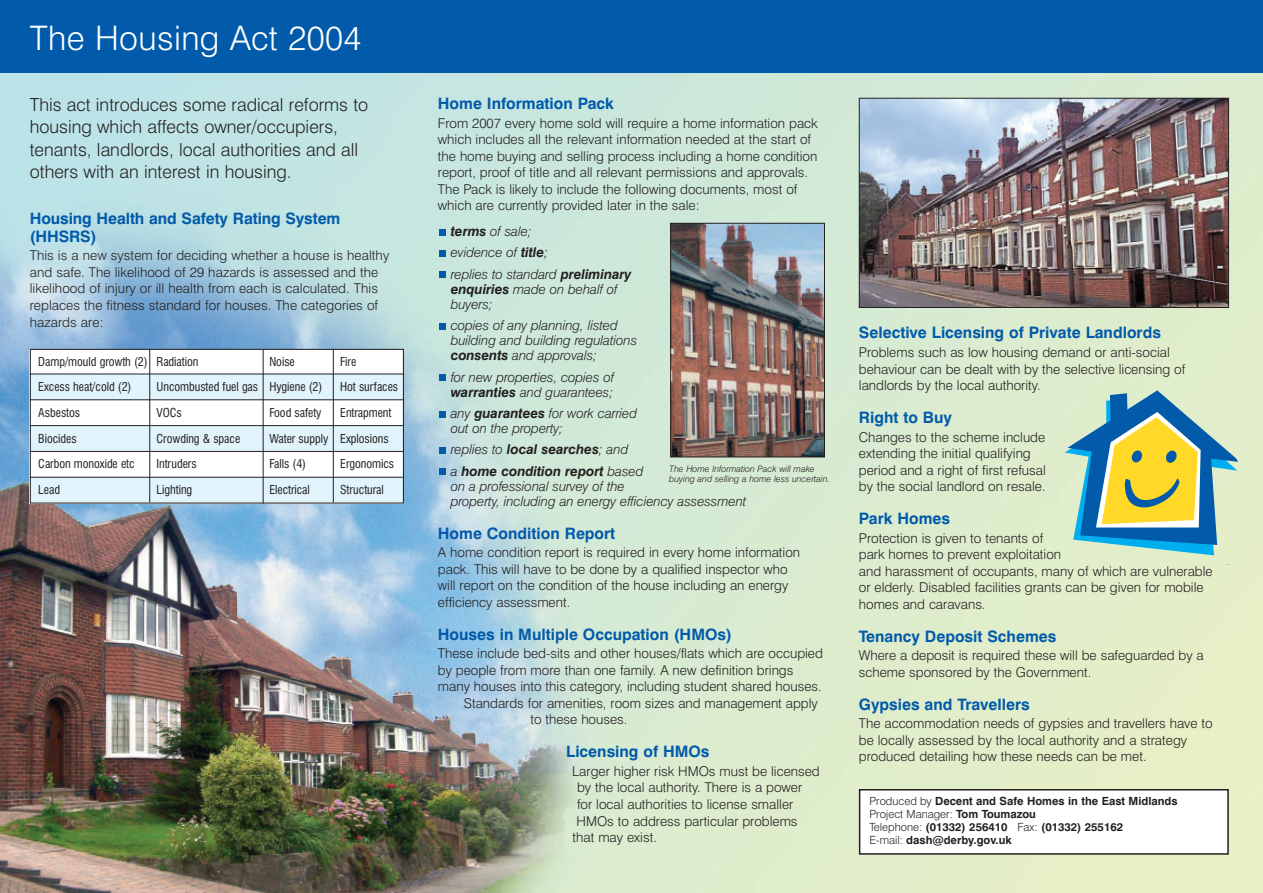
<style>
.page{position:relative;width:1263px;height:893px;background:#fff}
.page>*{position:absolute;margin:0;border:0;box-sizing:border-box;transform-origin:0 0}
.t1{font:300 33.75px "Swiss 721 BT";letter-spacing:.01em;color:#fff}
.t2{font:300 18px/22.5px "Swiss 721 BT";color:#231f20}
.t3{font:700 15.75px/18px "Swiss 721 BT";color:#015aaa}
.t4{font:300 13.5px/16.5px "Swiss 721 BT";color:#231f20}
.t5{font:italic 300 13.5px/15px "Swiss 721 BT";letter-spacing:-.005em;color:#231f20}
.t6{font:italic 700 13.5px/21.5px "Swiss 721 BT";letter-spacing:-.005em;color:#231f20}
.t7{font:condensed 12px "Swiss 721 BT";letter-spacing:-.005em;color:#231f20}
.t8{font:700 11.25px/12.8px "Swiss 721 BT";color:#231f20}
.t9{font:italic 300 9px/10.5px "Swiss 721 BT";color:#231f20}
.s1{font-weight:700}
.s2{font-weight:300}
</style>
<div class="page">
<img style="left:1px;top:72px;width:1262px;height:820px">
<div style="left:30px;top:349px;width:374px;height:154px;background:#fff"></div>
<div style="left:30px;top:426px;width:373px;height:25px;background:#e1f4fc"></div>
<div style="left:30px;top:477px;width:373px;height:25px;background:#e1f4fc"></div>
<div style="left:30px;top:374px;width:373px;height:26px;background:#e1f4fc"></div>
<div style="left:860px;top:789px;width:368px;height:64px;background:#fff"></div>
<div style="left:859px;top:789px;width:370px;height:65px;border:2px solid #231f20"></div>
<div style="left:1px;top:0;width:1262px;height:72px;background:#015aaa"></div>
<div style="left:439px;top:468px;width:7px;height:7px;background:#015aaa"></div>
<div style="left:439px;top:447px;width:7px;height:6px;background:#015aaa"></div>
<div style="left:439px;top:411px;width:7px;height:6px;background:#015aaa"></div>
<div style="left:439px;top:374px;width:7px;height:7px;background:#015aaa"></div>
<div style="left:439px;top:323px;width:7px;height:6px;background:#015aaa"></div>
<div style="left:439px;top:272px;width:7px;height:6px;background:#015aaa"></div>
<div style="left:439px;top:250px;width:7px;height:6px;background:#015aaa"></div>
<div style="left:439px;top:229px;width:7px;height:6px;background:#015aaa"></div>
<img style="left:861px;top:100px;width:366px;height:206px">
<div style="left:859px;top:98px;width:370px;height:210px;border:1px solid #231f20"></div>
<hr style="left:30px;top:373px;width:373px;height:1px;background:#231f20">
<hr style="left:30px;top:399px;width:373px;height:1px;background:#231f20">
<hr style="left:30px;top:425px;width:373px;height:1px;background:#231f20">
<hr style="left:30px;top:451px;width:373px;height:1px;background:#231f20">
<hr style="left:30px;top:477px;width:373px;height:1px;background:#231f20">
<hr style="left:149px;top:349px;width:1px;height:153px;background:#231f20">
<hr style="left:263px;top:350px;width:1px;height:153px;background:#231f20">
<hr style="left:333px;top:349px;width:1px;height:153px;background:#231f20">
<div style="left:30px;top:349px;width:374px;height:154px;border:1px solid #231f20"></div>
<img style="left:672px;top:225px;width:151px;height:230px">
<div style="left:670px;top:223px;width:155px;height:234px;border:1px solid #231f20"></div>
<svg style="left:1031px;top:428px;width:25px;height:21px"></svg>
<svg style="left:1065px;top:359px;width:174px;height:196px"></svg>
<p class="t1" style="left:30px;top:26px;width:333px">The Housing Act 2004</p>
<p class="t2" style="left:30px;top:95px;width:340px">This act introduces some radical reforms to housing which affects owner/occupiers, tenants, landlords, local authorities and all others with an interest in housing.</p>
<p class="t3" style="left:30px;top:211px;width:312px">Housing Health and Safety Rating System (HHSRS)</p>
<p class="t4" style="left:30px;top:249px;width:361px">This is a new system for deciding whether a house is healthy and safe. The likelihood of 29 hazards is assessed and the likelihood of injury or ill health from each is calculated. This replaces the fitness standard for houses. The categories of hazards are:</p>
<p class="t7" style="left:38px;top:357px;width:162px">Damp/mould growth (2) Radiation</p>
<p class="t7" style="left:269px;top:357px;width:27px">Noise</p>
<p class="t7" style="left:340px;top:357px;width:18px">Fire</p>
<p class="t7" style="left:38px;top:382px;width:95px">Excess heat/cold (2)</p>
<p class="t7" style="left:157px;top:382px;width:167px">Uncombusted fuel gas Hygiene (2)</p>
<p class="t7" style="left:340px;top:382px;width:60px">Hot surfaces</p>
<p class="t7" style="left:38px;top:408px;width:43px">Asbestos</p>
<p class="t7" style="left:157px;top:408px;width:27px">VOCs</p>
<p class="t7" style="left:269px;top:408px;width:54px">Food safety</p>
<p class="t7" style="left:340px;top:408px;width:53px">Entrapment</p>
<p class="t7" style="left:38px;top:433px;width:40px">Biocides</p>
<p class="t7" style="left:157px;top:433px;width:85px">Crowding &amp; space</p>
<p class="t7" style="left:269px;top:433px;width:121px">Water supply Explosions</p>
<p class="t7" style="left:38px;top:459px;width:98px">Carbon monoxide etc</p>
<p class="t7" style="left:157px;top:459px;width:42px">Intruders</p>
<p class="t7" style="left:269px;top:459px;width:38px">Falls (4)</p>
<p class="t7" style="left:340px;top:459px;width:55px">Ergonomics</p>
<p class="t7" style="left:38px;top:484px;width:23px">Lead</p>
<p class="t7" style="left:157px;top:484px;width:37px">Lighting</p>
<p class="t7" style="left:269px;top:484px;width:42px">Electrical</p>
<p class="t7" style="left:340px;top:484px;width:45px">Structural</p>
<p class="t3" style="left:438px;top:96px;width:178px">Home Information Pack</p>
<p class="t4" style="left:438px;top:116px;width:381px">From 2007 every home sold will require a home information pack which includes all the relevant information needed at the start of the home buying and selling process including a home condition report, proof of title and all relevant permissions and approvals.<br>The Pack is likely to include the following documents, most of which are currently provided later in the sale:</p>
<p class="t5" style="left:451px;top:222px;width:182px;line-height:21.5px"><span class="s1">terms</span> of sale;<br>evidence of <span class="s1">title</span>;<br>replies to standard <span class="s1">preliminary</span></p>
<p class="t5" style="left:451px;top:283px;width:168px"><span class="s1">enquiries</span> made on behalf of buyers;</p>
<p class="t5" style="left:451px;top:319px;width:188px">copies of any planning, listed building and building regulations <span class="s1">consents</span> and approvals;</p>
<p class="t5" style="left:451px;top:370px;width:165px">for new properties, copies of <span class="s1">warranties</span> and guarantees;</p>
<p class="t5" style="left:451px;top:407px;width:188px">any <span class="s1">guarantees</span> for work carried out on the property;</p>
<p class="t6" style="left:451px;top:440px;width:194px"><span class="s2">replies to</span> local searches<span class="s2">; and<br>a</span> home condition report <span class="s2">based</span></p>
<p class="t5" style="left:451px;top:480px;width:297px">on a professional survey of the<br>property, including an energy efficiency assessment</p>
<p class="t3" style="left:438px;top:525px;width:179px">Home Condition Report</p>
<p class="t4" style="left:438px;top:545px;width:364px">A home condition report is required in every home information pack. This will have to be done by a qualified inspector who will report on the condition of the house including an energy efficiency assessment.</p>
<p class="t3" style="left:438px;top:626px;width:295px">Houses in Multiple Occupation (HMOs)</p>
<p class="t4" style="left:438px;top:646px;width:387px">These include bed-sits and other houses/flats which are occupied</p>
<p class="t4" style="left:438px;top:663px;width:357px">by people from more than one family. A new definition brings</p>
<p class="t4" style="left:438px;top:679px;width:385px">many houses into this category, including student shared houses.</p>
<p class="t4" style="left:464px;top:696px;width:356px">Standards for amenities, room sizes and management apply</p>
<p class="t4" style="left:530px;top:712px;width:99px">to these houses.</p>
<p class="t3" style="left:566px;top:744px;width:145px">Licensing of HMOs</p>
<p class="t4" style="left:572px;top:764px;width:249px">Larger higher risk HMOs must be licensed</p>
<p class="t4" style="left:577px;top:780px;width:227px">by the local authority. There is a power</p>
<p class="t4" style="left:577px;top:797px;width:218px">for local authorities to license smaller</p>
<p class="t4" style="left:577px;top:813px;width:222px">HMOs to address particular problems</p>
<p class="t4" style="left:573px;top:830px;width:86px">that may exist.</p>
<p class="t9" style="left:669px;top:464px;width:162px">The Home Information Pack will make buying and selling a home less uncertain.</p>
<p class="t3" style="left:859px;top:325px;width:304px">Selective Licensing of Private Landlords</p>
<p class="t4" style="left:859px;top:345px;width:328px">Problems such as low housing demand or anti-social behaviour can be dealt with by the selective licensing of landlords by the local authority.</p>
<p class="t3" style="left:859px;top:410px;width:94px">Right to Buy</p>
<p class="t4" style="left:859px;top:430px;width:188px">Changes to the scheme include extending the initial qualifying period and a right of first refusal by the social landlord on resale.</p>
<p class="t3" style="left:859px;top:511px;width:93px">Park Homes</p>
<p class="t4" style="left:859px;top:531px;width:355px">Protection is given to tenants of<br>park homes to prevent exploitation<br>and harassment of occupants, many of which are vulnerable or elderly. Disabled facilities grants can be given for mobile homes and caravans.</p>
<p class="t3" style="left:859px;top:628px;width:199px">Tenancy Deposit Schemes</p>
<p class="t4" style="left:859px;top:648px;width:346px">Where a deposit is required these will be safeguarded by a scheme sponsored by the Government.</p>
<p class="t3" style="left:859px;top:696px;width:173px">Gypsies and Travellers</p>
<p class="t4" style="left:859px;top:716px;width:355px">The accommodation needs of gypsies and travellers have to be locally assessed by the local authority and a strategy produced detailing how these needs can be met.</p>
<p class="t8" style="left:869px;top:796px;width:310px"><span class="s2">Produced by</span> Decent and Safe Homes in the East Midlands <span class="s2">Project Manager:</span> Tom Toumazou<br><span class="s2">Telephone:</span> (01332) 256410 <span class="s2">Fax:</span> (01332) 255162<br><span class="s2">E-mail:</span> dash@derby.gov.uk</p>
</div>
